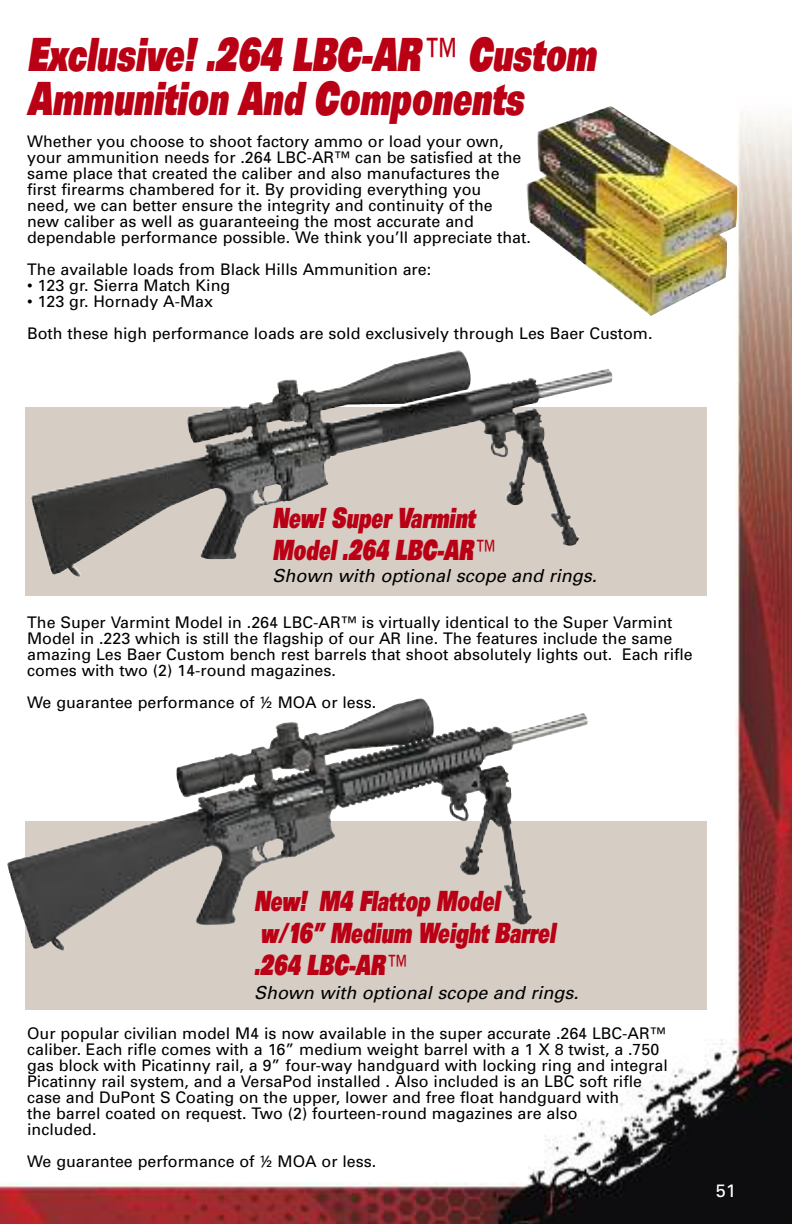
<style>
.page{position:relative;width:792px;height:1224px;background:#fff}
.page>*{position:absolute;margin:0;border:0;box-sizing:border-box;transform-origin:0 0}
.t1{font:46px/44px "Unpact Ital";color:#ba0014;scale:.7 1}
.t2{font:28px/32px "Unpact Ital";color:#ba0014;scale:.7 1}
.t3{font:italic 18px "Univers";color:#000}
.t4{font:18px "Univers";color:#fff}
.t5{font:16px/16px "Univers";color:#000}
.s1{font-family:"Univers"}
</style>
<div class="page">
<img style="left:0;top:115px;width:792px;height:1109px">
<div style="left:25px;top:36px;width:695px;height:331px;background:#fff"></div>
<img style="left:526px;top:106px;width:211px;height:210px">
<svg style="left:25px;top:407px;width:682px;height:188px;background:#b4ada6"></svg>
<svg style="left:25px;top:821px;width:682px;height:189px;background:#bfb8b1"></svg>
<img style="left:490px;top:408px;width:90px;height:139px">
<div style="left:25px;top:615px;width:695px;height:118px;background:#fff"></div>
<img style="left:436px;top:713px;width:152px;height:212px">
<h1 class="t1" style="left:27px;top:33px;width:814px">Exclusive! .264 LBC-AR<span class="s1">™</span> Custom<br>Ammunition And Components</h1>
<p class="t5" style="left:27px;top:135px;width:505px">Whether you choose to shoot factory ammo or load your own, your ammunition needs for .264 LBC-AR™ can be satisfied at the same place that created the caliber and also manufactures the first firearms chambered for it. By providing everything you<br>need, we can better ensure the integrity and continuity of the<br>new caliber as well as guaranteeing the most accurate and dependable performance possible. We think you’ll appreciate that.</p>
<p class="t5" style="left:27px;top:263px;width:405px">The available loads from Black Hills Ammunition are:</p>
<p class="t5" style="left:27px;top:279px;width:205px">• 123 gr. Sierra Match King</p>
<p class="t5" style="left:27px;top:287px;width:627px;line-height:32px">• 123 gr. Hornady A-Max<br>Both these high performance loads are sold exclusively through Les Baer Custom.</p>
<h2 class="t2" style="left:272px;top:502px;width:320px">New! Super Varmint<br>Model .264 LBC-AR<span class="s1">™</span></h2>
<p class="t3" style="left:272px;top:569px;width:326px">Shown with optional scope and rings.</p>
<p class="t5" style="left:27px;top:616px;width:667px">The Super Varmint Model in .264 LBC-AR™ is virtually identical to the Super Varmint Model in .223 which is still the flagship of our AR line. The features include the same amazing Les Baer Custom bench rest barrels that shoot absolutely lights out. Each rifle comes with two (2) 14-round magazines.</p>
<p class="t5" style="left:27px;top:696px;width:351px">We guarantee performance of ½ MOA or less.</p>
<h2 class="t2" style="left:254px;top:885px;width:432px">New! M4 Flattop Model w/16” Medium Weight Barrel .264 LBC-AR<span class="s1">™</span></h2>
<p class="t3" style="left:254px;top:986px;width:326px">Shown with optional scope and rings.</p>
<p class="t5" style="left:27px;top:1027px;width:642px">Our popular civilian model M4 is now available in the super accurate .264 LBC-AR™ caliber. Each rifle comes with a 16” medium weight barrel with a 1 X 8 twist, a .750 gas block with Picatinny rail, a 9” four-way handguard with locking ring and integral Picatinny rail system, and a VersaPod installed . Also included is an LBC soft rifle case and DuPont S Coating on the upper, lower and free float handguard with<br>the barrel coated on request. Two (2) fourteen-round magazines are also<br>included.</p>
<p class="t5" style="left:27px;top:1155px;width:351px">We guarantee performance of ½ MOA or less.</p>
<p class="t4" style="left:716px;top:1184px;width:22px">51</p>
</div>
